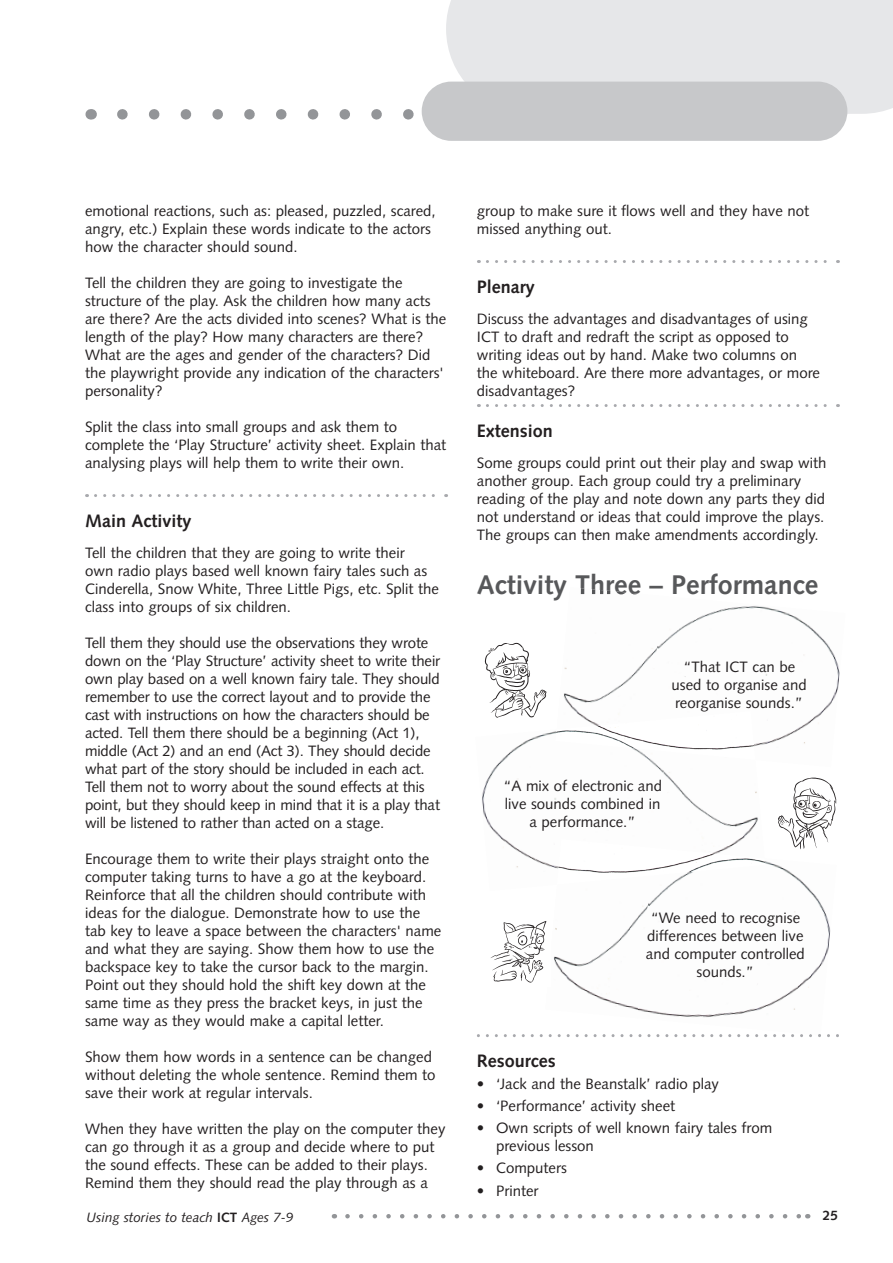
<style>
.page{position:relative;width:893px;height:1263px;background:#fff}
.page>*{position:absolute;margin:0;border:0;box-sizing:border-box;transform-origin:0 0}
.t1{font:700 27px "Syntax";color:#57585a}
.t2{font:700 18px "Syntax";color:#231f20}
.t3{font:15px/18px "Syntax";color:#231f20}
.t4{font:italic 13.5px "Syntax";color:#231f20}
.t5{font:700 13.5px "Syntax";color:#231f20}
.s1{font-weight:700;font-style:normal}
</style>
<div class="page">
<svg style="left:92px;top:109px;width:30px;height:11px"></svg>
<svg style="left:122px;top:109px;width:301px;height:11px"></svg>
<div style="left:446px;top:0;width:447px;height:114px;background:#e6e7e9"></div>
<div style="left:422px;top:82px;width:425px;height:59px;background:#c7c8ca;border-radius:30px"></div>
<svg style="left:335px;top:1214px;width:472px;height:4px"></svg>
<svg style="left:347px;top:1214px;width:453px;height:4px"></svg>
<svg style="left:96px;top:494px;width:351px;height:3px"></svg>
<svg style="left:487px;top:260px;width:351px;height:3px"></svg>
<svg style="left:487px;top:404px;width:351px;height:3px"></svg>
<img style="left:661px;top:606px;width:179px;height:140px">
<img style="left:564px;top:644px;width:97px;height:67px">
<img style="left:580px;top:588px;width:59px;height:7px">
<img style="left:482px;top:731px;width:180px;height:138px">
<img style="left:662px;top:769px;width:96px;height:70px">
<img style="left:555px;top:711px;width:200px;height:49px">
<img style="left:778px;top:777px;width:59px;height:72px">
<img style="left:484px;top:642px;width:63px;height:76px">
<img style="left:650px;top:861px;width:181px;height:157px">
<img style="left:554px;top:903px;width:96px;height:110px">
<svg style="left:477px;top:1034px;width:362px;height:3px"></svg>
<img style="left:557px;top:839px;width:208px;height:46px">
<img style="left:490px;top:921px;width:57px;height:62px">
<p class="t3" style="left:85px;top:202px;width:352px">emotional reactions, such as: pleased, puzzled, scared, angry, etc.) Explain these words indicate to the actors how the character should sound.</p>
<p class="t3" style="left:85px;top:274px;width:363px">Tell the children they are going to investigate the structure of the play. Ask the children how many acts are there? Are the acts divided into scenes? What is the length of the play? How many characters are there?<br>What are the ages and gender of the characters? Did the playwright provide any indication of the characters' personality?</p>
<p class="t3" style="left:85px;top:418px;width:363px">Split the class into small groups and ask them to complete the ‘Play Structure’ activity sheet. Explain that analysing plays will help them to write their own.</p>
<p class="t2" style="left:85px;top:510px;width:108px">Main Activity</p>
<p class="t3" style="left:85px;top:544px;width:355px">Tell the children that they are going to write their<br>own radio plays based well known fairy tales such as Cinderella, Snow White, Three Little Pigs, etc. Split the class into groups of six children.</p>
<p class="t3" style="left:85px;top:634px;width:357px">Tell them they should use the observations they wrote down on the ‘Play Structure’ activity sheet to write their own play based on a well known fairy tale. They should remember to use the correct layout and to provide the cast with instructions on how the characters should be acted. Tell them there should be a beginning (Act 1), middle (Act 2) and an end (Act 3). They should decide what part of the story should be included in each act.<br>Tell them not to worry about the sound effects at this point, but they should keep in mind that it is a play that will be listened to rather than acted on a stage.</p>
<p class="t3" style="left:85px;top:850px;width:358px">Encourage them to write their plays straight onto the computer taking turns to have a go at the keyboard.<br>Reinforce that all the children should contribute with ideas for the dialogue. Demonstrate how to use the tab key to leave a space between the characters' name and what they are saying. Show them how to use the backspace key to take the cursor back to the margin.<br>Point out they should hold the shift key down at the same time as they press the bracket keys, in just the same way as they would make a capital letter.</p>
<p class="t3" style="left:85px;top:1048px;width:352px">Show them how words in a sentence can be changed without deleting the whole sentence. Remind them to save their work at regular intervals.</p>
<p class="t3" style="left:85px;top:1120px;width:362px">When they have written the play on the computer they can go through it as a group and decide where to put the sound effects. These can be added to their plays.<br>Remind them they should read the play through as a</p>
<p class="t3" style="left:477px;top:202px;width:334px">group to make sure it flows well and they have not missed anything out.</p>
<p class="t2" style="left:477px;top:276px;width:60px">Plenary</p>
<p class="t3" style="left:477px;top:310px;width:345px">Discuss the advantages and disadvantages of using ICT to draft and redraft the script as opposed to writing ideas out by hand. Make two columns on the whiteboard. Are there more advantages, or more disadvantages?</p>
<p class="t2" style="left:477px;top:420px;width:77px">Extension</p>
<p class="t3" style="left:477px;top:454px;width:351px">Some groups could print out their play and swap with another group. Each group could try a preliminary reading of the play and note down any parts they did not understand or ideas that could improve the plays.<br>The groups can then make amendments accordingly.</p>
<h1 class="t1" style="left:477px;top:569px;width:343px">Activity Three – Performance</h1>
<p class="t3" style="left:672px;top:657px;width:137px;text-align:center">“That ICT can be used to organise and reorganise sounds.”</p>
<p class="t3" style="left:503px;top:777px;width:161px;text-align:center">“A mix of electronic and live sounds combined in a performance.”</p>
<p class="t3" style="left:646px;top:908px;width:161px;text-align:center">“We need to recognise differences between live and computer controlled sounds.”</p>
<p class="t2" style="left:477px;top:1050px;width:80px">Resources</p>
<p class="t3" style="left:477px;top:1074px;width:244px">• ‘Jack and the Beanstalk’ radio play</p>
<p class="t3" style="left:477px;top:1097px;width:200px">• ‘Performance’ activity sheet</p>
<p class="t3" style="left:496px;top:1119px;width:278px;text-indent:-19px">• Own scripts of well known fairy tales from previous lesson</p>
<p class="t3" style="left:477px;top:1159px;width:91px">• Computers</p>
<p class="t3" style="left:477px;top:1181px;width:63px">• Printer</p>
<p class="t4" style="left:87px;top:1209px;width:209px">Using stories to teach <span class="s1">ICT</span> Ages 7-9</p>
<p class="t5" style="left:823px;top:1207px;width:17px">25</p>
</div>
